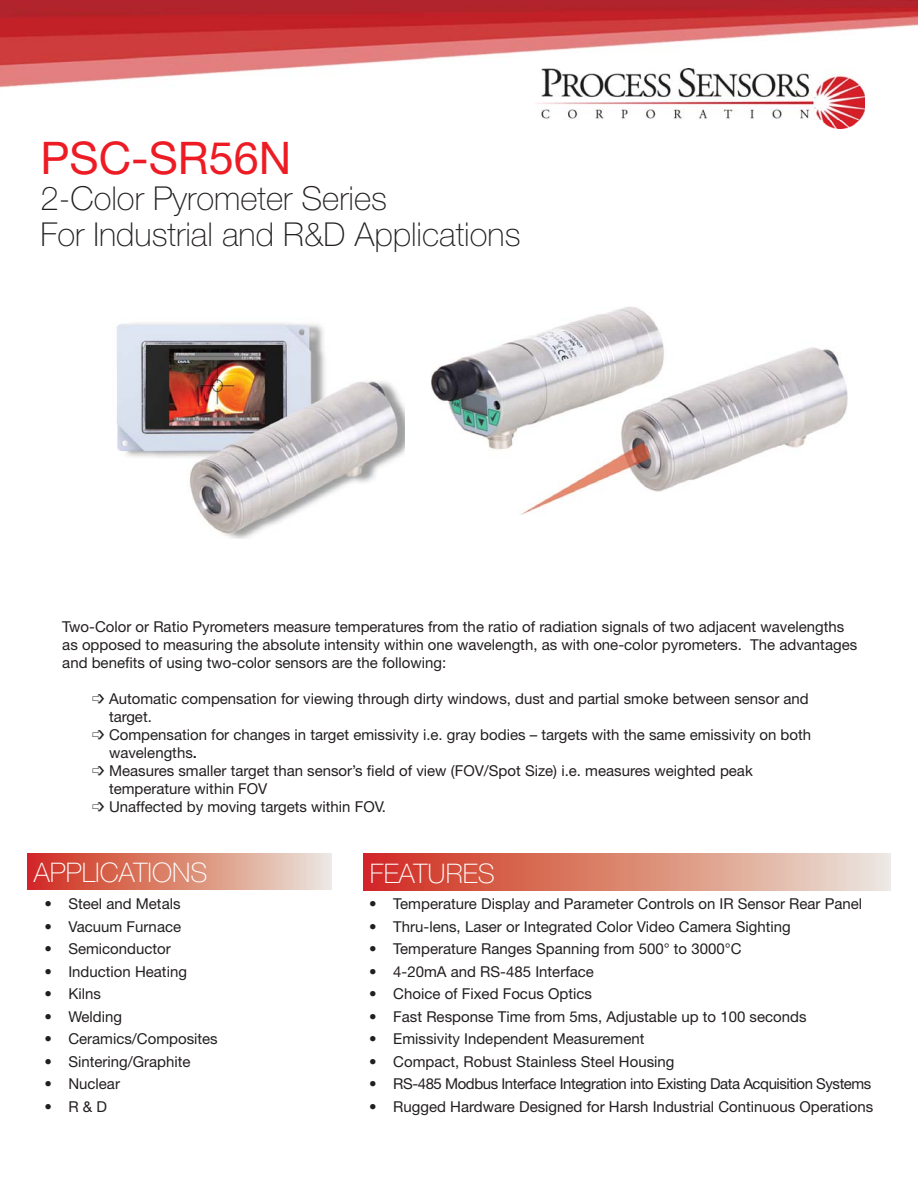
<style>
.page{position:relative;width:918px;height:1188px;background:#fff}
.page>*{position:absolute;margin:0;border:0;box-sizing:border-box;transform-origin:0 0}
.t1{font:45px "Helvetica Neue";color:#ed1c24}
.t2{font:100 33px/36px "Helvetica Neue";color:#231f20}
.t3{font:100 27px "Helvetica Neue";color:#fff}
.t4{font:15px/18px "Helvetica Neue";color:#231f20}
.t5{font:15px "Helvetica Neue";letter-spacing:-.03em;color:#231f20}
.s1{font-weight:500}
</style>
<div class="page">
<img style="left:821px;top:120px;width:39px;height:9px">
<img style="left:0;top:0;width:918px;height:120px">
<svg style="left:363px;top:853px;width:528px;height:38px;background:#dc8877"></svg>
<svg style="left:27px;top:853px;width:305px;height:37px;background:#dc8877"></svg>
<img style="left:116px;top:323px;width:288px;height:216px">
<img style="left:432px;top:306px;width:415px;height:209px">
<h1 class="t1" style="left:40px;top:142px;width:252px">PSC-SR56N</h1>
<h2 class="t2" style="left:40px;top:184px;width:482px">2-Color Pyrometer Series<br>For Industrial and R&amp;D Applications</h2>
<p class="t4" style="left:62px;top:619px;width:796px">Two-Color or Ratio Pyrometers measure temperatures from the ratio of radiation signals of two adjacent wavelengths as opposed to measuring the absolute intensity within one wavelength, as with one-color pyrometers. The advantages and benefits of using two-color sensors are the following:</p>
<p class="t4" style="left:92px;top:691px;width:718px">➩ Automatic compensation for viewing through dirty windows, dust and partial smoke between sensor and</p>
<p class="t4" style="left:109px;top:709px;width:44px">target.</p>
<p class="t4" style="left:92px;top:727px;width:720px">➩ Compensation for changes in target emissivity i.e. gray bodies – targets with the same emissivity on both</p>
<p class="t4" style="left:109px;top:745px;width:90px">wavelengths<span class="s1">.</span></p>
<p class="t4" style="left:92px;top:763px;width:662px">➩ Measures smaller target than sensor’s field of view (FOV/Spot Size) i.e. measures weighted peak</p>
<p class="t4" style="left:109px;top:781px;width:160px">temperature within FOV</p>
<p class="t4" style="left:92px;top:799px;width:295px">➩ Unaffected by moving targets within FOV.</p>
<h3 class="t3" style="left:34px;top:863px;width:175px">APPLICATIONS</h3>
<h3 class="t3" style="left:370px;top:863px;width:126px">FEATURES</h3>
<p class="t4" style="left:44px;top:897px;width:138px">• Steel and Metals</p>
<p class="t4" style="left:44px;top:919px;width:138px">• Vacuum Furnace</p>
<p class="t4" style="left:44px;top:942px;width:128px">• Semiconductor</p>
<p class="t4" style="left:44px;top:964px;width:144px">• Induction Heating</p>
<p class="t4" style="left:44px;top:987px;width:58px">• Kilns</p>
<p class="t4" style="left:44px;top:1009px;width:79px">• Welding</p>
<p class="t4" style="left:44px;top:1032px;width:175px">• Ceramics/Composites</p>
<p class="t4" style="left:44px;top:1054px;width:148px">• Sintering/Graphite</p>
<p class="t4" style="left:44px;top:1077px;width:77px">• Nuclear</p>
<p class="t4" style="left:44px;top:1099px;width:64px">• R &amp; D</p>
<p class="t4" style="left:369px;top:897px;width:494px">• Temperature Display and Parameter Controls on IR Sensor Rear Panel</p>
<p class="t4" style="left:369px;top:919px;width:423px">• Thru-lens, Laser or Integrated Color Video Camera Sighting</p>
<p class="t4" style="left:369px;top:942px;width:374px">• Temperature Ranges Spanning from 500° to 3000°C</p>
<p class="t4" style="left:369px;top:964px;width:226px">• 4-20mA and RS-485 Interface</p>
<p class="t4" style="left:369px;top:987px;width:224px">• Choice of Fixed Focus Optics</p>
<p class="t4" style="left:369px;top:1009px;width:439px">• Fast Response Time from 5ms, Adjustable up to 100 seconds</p>
<p class="t4" style="left:369px;top:1032px;width:277px">• Emissivity Independent Measurement</p>
<p class="t4" style="left:369px;top:1054px;width:307px">• Compact, Robust Stainless Steel Housing</p>
<p class="t5" style="left:369px;top:1079px;width:504px">• RS-485 Modbus Interface Integration into Existing Data Acquisition Systems</p>
<p class="t4" style="left:369px;top:1099px;width:506px">• Rugged Hardware Designed for Harsh Industrial Continuous Operations</p>
</div>
